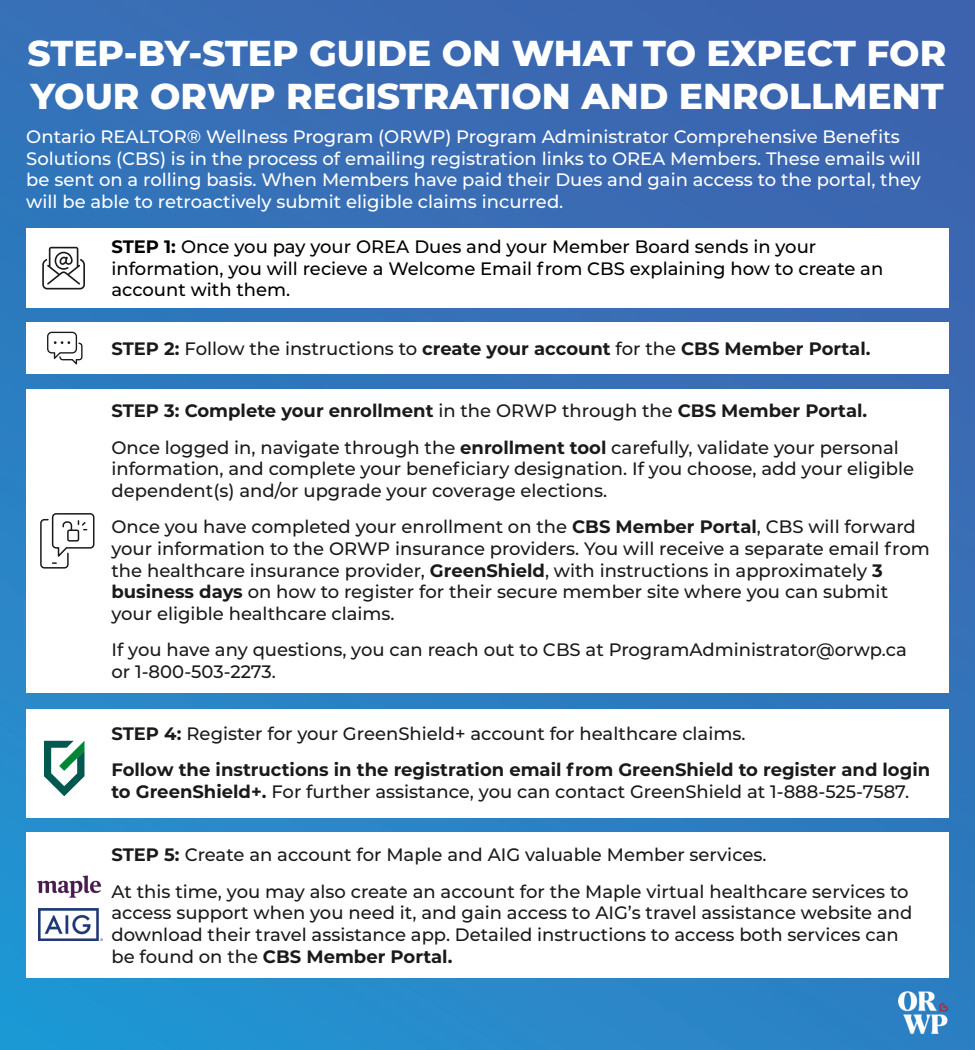
<style>
.page{position:relative;width:975px;height:1050px;background:#fff}
.page>*{position:absolute;margin:0;border:0;box-sizing:border-box;transform-origin:0 0}
.t1{font:800 36px/43.2px "Montserrat";color:#fff}
.t2{font:500 18px/21.6px "Montserrat";color:#1a1a1a}
.t3{font:500 18px/21.6px "Montserrat";color:#fff}
.t4{font:700 18px/36.6px "Montserrat";color:#1a1a1a}
.t5{font:500 18px/21.6px "Montserrat";color:#000}
.s1{font-weight:700}
.s2{font-weight:500}
</style>
<div class="page">
<img style="left:0;top:0;width:975px;height:1050px">
<img style="left:899px;top:991px;width:50px;height:42px">
<div style="left:26px;top:228px;width:923px;height:80px;background:#fff"></div>
<svg style="left:42px;top:247px;width:43px;height:42px"></svg>
<div style="left:26px;top:322px;width:923px;height:52px;background:#fff"></div>
<svg style="left:47px;top:332px;width:36px;height:32px"></svg>
<div style="left:26px;top:389px;width:923px;height:304px;background:#fff"></div>
<svg style="left:40px;top:513px;width:55px;height:56px"></svg>
<div style="left:26px;top:710px;width:923px;height:108px;background:#fff"></div>
<img style="left:44px;top:740px;width:41px;height:56px">
<div style="left:26px;top:833px;width:923px;height:145px;background:#fff"></div>
<img style="left:38px;top:908px;width:65px;height:33px">
<img style="left:37px;top:875px;width:63px;height:23px">
<h1 class="t1" style="left:28px;top:30px;width:920px">STEP-BY-STEP GUIDE ON WHAT TO EXPECT FOR<br>YOUR ORWP REGISTRATION AND ENROLLMENT</h1>
<p class="t3" style="left:26px;top:125px;width:896px">Ontario REALTOR® Wellness Program (ORWP) Program Administrator Comprehensive Benefits Solutions (CBS) is in the process of emailing registration links to OREA Members. These emails will be sent on a rolling basis. When Members have paid their Dues and gain access to the portal, they will be able to retroactively submit eligible claims incurred.</p>
<p class="t5" style="left:111px;top:235px;width:773px"><span class="s1">STEP 1:</span> Once you pay your OREA Dues and your Member Board sends in your information, you will recieve a Welcome Email from CBS explaining how to create an account with them.</p>
<p class="t4" style="left:111px;top:329px;width:761px">STEP 2: <span class="s2">Follow the instructions to</span> create your account <span class="s2">for the</span> CBS Member Portal.</p>
<p class="t2" style="left:111px;top:392px;width:789px;line-height:36.6px"><span class="s1">STEP 3: Complete your enrollment</span> in the ORWP through the <span class="s1">CBS Member Portal.<br></span>Once logged in, navigate through the <span class="s1">enrollment tool</span> carefully, validate your personal</p>
<p class="t2" style="left:111px;top:457px;width:804px">information, and complete your beneficiary designation. If you choose, add your eligible dependent(s) and/or upgrade your coverage elections.</p>
<p class="t2" style="left:111px;top:515px;width:820px">Once you have completed your enrollment on the <span class="s1">CBS Member Portal</span>, CBS will forward your information to the ORWP insurance providers. You will receive a separate email from the healthcare insurance provider, <span class="s1">GreenShield</span>, with instructions in approximately <span class="s1">3 business days</span> on how to register for their secure member site where you can submit your eligible healthcare claims.</p>
<p class="t2" style="left:111px;top:638px;width:797px">If you have any questions, you can reach out to CBS at ProgramAdministrator@orwp.ca or 1-800-503-2273.</p>
<p class="t4" style="left:111px;top:714px;width:820px">STEP 4: <span class="s2">Register for your GreenShield+ account for healthcare claims.<br></span>Follow the instructions in the registration email from GreenShield to register and login</p>
<p class="t2" style="left:111px;top:780px;width:799px"><span class="s1">to GreenShield+.</span> For further assistance, you can contact GreenShield at 1-888-525-7587.</p>
<p class="t2" style="left:111px;top:836px;width:799px;line-height:36.6px"><span class="s1">STEP 5:</span> Create an account for Maple and AIG valuable Member services.<br>At this time, you may also create an account for the Maple virtual healthcare services to</p>
<p class="t2" style="left:111px;top:901px;width:803px">access support when you need it, and gain access to AIG’s travel assistance website and download their travel assistance app. Detailed instructions to access both services can be found on the <span class="s1">CBS Member Portal.</span></p>
</div>
